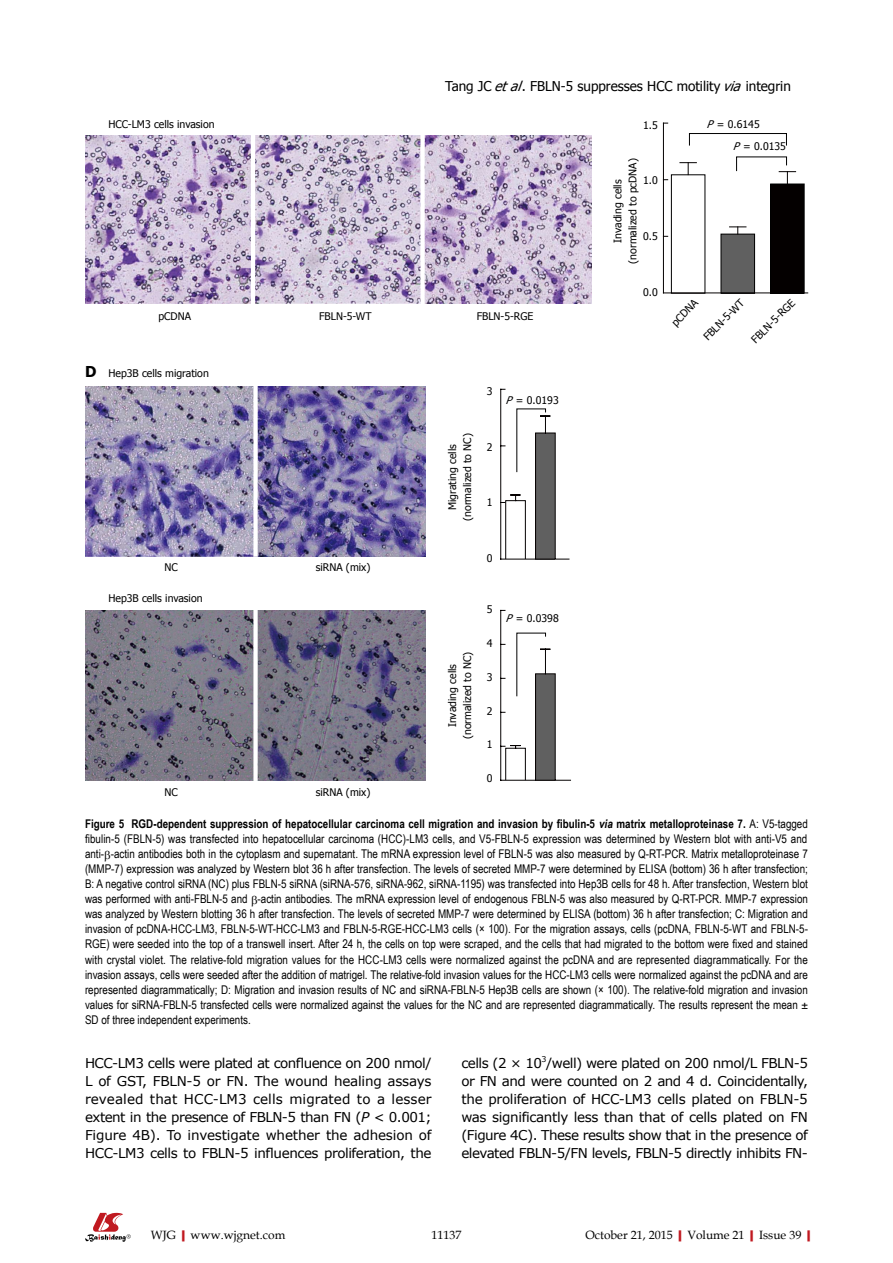
<style>
.page{position:relative;width:893px;height:1263px;background:#fff}
.page>*{position:absolute;margin:0;border:0;box-sizing:border-box;transform-origin:0 0}
.t1{font:13.5px/18px "Verdana";letter-spacing:-.04em;color:#000;text-align:justify}
.t2{font:13.5px "Tahoma";color:#000}
.t3{font:12px/15px "Arial Narrow";color:#000;text-align:justify}
.t4{font:12px "Book Antiqua";color:#000}
.t5{font:10.5px/15px "Tahoma";color:#000;text-align:center}
.t6{font:7.8px "Verdana";color:#000}
.s1{font-style:italic}
.s2{font-weight:700;font-size:15px}
.s3{font-weight:700}
.s4{font-weight:700;font-style:italic}
.s5{font-weight:700;color:#c01920}
</style>
<div class="page">
<svg style="left:85px;top:1213px;width:46px;height:29px"></svg>
<div style="left:671px;top:175px;width:34px;height:118px;border:1px solid #000"></div>
<svg style="left:680px;top:162px;width:16px;height:13px"></svg>
<div style="left:721px;top:234px;width:34px;height:59px;background:#606060"></div>
<div style="left:721px;top:234px;width:34px;height:59px;border:1px solid #000"></div>
<svg style="left:730px;top:227px;width:16px;height:7px"></svg>
<div style="left:771px;top:185px;width:33px;height:108px;background:#040000"></div>
<div style="left:770px;top:184px;width:34px;height:109px;border:1px solid #000"></div>
<hr style="left:663px;top:293px;width:145px;height:1px;background:#040000">
<hr style="left:663px;top:123px;width:1px;height:170px;background:#040000">
<svg style="left:736px;top:156px;width:60px;height:29px"></svg>
<div style="left:689px;top:133px;width:98px;height:13px;border:1px solid #000"></div>
<img style="left:85px;top:135px;width:506px;height:169px">
<hr style="left:251px;top:134px;width:4px;height:174px;background:#fff">
<div style="left:420px;top:134px;width:5px;height:174px;background:#fff"></div>
<img style="left:85px;top:610px;width:341px;height:170px">
<img style="left:85px;top:386px;width:341px;height:170px">
<div style="left:253px;top:382px;width:5px;height:175px;background:#fff"></div>
<div style="left:253px;top:606px;width:5px;height:175px;background:#fff"></div>
<svg style="left:500px;top:389px;width:69px;height:170px"></svg>
<svg style="left:500px;top:610px;width:71px;height:171px"></svg>
<p class="t2" style="left:445px;top:77px;width:347px">Tang JC <span class="s1">etal</span>. FBLN-5 suppresses HCC motility <span class="s1">via</span> integrin</p>
<p class="t5" style="left:108px;top:116px;width:108px">HCC-LM3 cells invasion</p>
<p class="t5" style="left:706px;top:116px;width:55px"><span class="s1">P</span> = 0.6145</p>
<p class="t5" style="left:643px;top:117px;width:16px">1.5</p>
<p class="t5" style="left:158px;top:308px;width:34px">pCDNA</p>
<p class="t5" style="left:319px;top:308px;width:54px">FBLN-5-WT</p>
<p class="t5" style="left:477px;top:308px;width:58px">FBLN-5-RGE</p>
<p class="t5" style="left:85px;top:365px;width:125px"><span class="s2">D</span> Hep3B cells migration</p>
<p class="t5" style="left:164px;top:559px;width:15px">NC</p>
<p class="t5" style="left:316px;top:559px;width:56px">siRNA (mix)</p>
<p class="t5" style="left:108px;top:590px;width:96px">Hep3B cells invasion</p>
<p class="t5" style="left:164px;top:784px;width:15px">NC</p>
<p class="t5" style="left:316px;top:784px;width:56px">siRNA (mix)</p>
<p class="t5" style="left:487px;top:383px;width:7px">3</p>
<p class="t5" style="left:444px;top:521px;width:89px;rotate:-90deg">Migrating cells (normalized to NC)</p>
<p class="t5" style="left:487px;top:439px;width:7px">2</p>
<p class="t5" style="left:487px;top:494px;width:7px">1</p>
<p class="t5" style="left:487px;top:550px;width:7px">0</p>
<p class="t5" style="left:505px;top:392px;width:55px"><span class="s1">P</span> = 0.0193</p>
<p class="t5" style="left:444px;top:739px;width:89px;rotate:-90deg">Invading cells (normalized to NC)</p>
<p class="t5" style="left:487px;top:602px;width:7px">5</p>
<p class="t5" style="left:487px;top:635px;width:7px">4</p>
<p class="t5" style="left:487px;top:669px;width:7px">3</p>
<p class="t5" style="left:487px;top:703px;width:7px">2</p>
<p class="t5" style="left:487px;top:737px;width:7px">1</p>
<p class="t5" style="left:487px;top:770px;width:7px">0</p>
<p class="t5" style="left:505px;top:610px;width:55px"><span class="s1">P</span> = 0.0398</p>
<p class="t5" style="left:610px;top:264px;width:107px;rotate:-90deg">Invading cells (normalized to pcDNA)</p>
<p class="t5" style="left:643px;top:173px;width:16px">1.0</p>
<p class="t5" style="left:643px;top:228px;width:16px">0.5</p>
<p class="t5" style="left:643px;top:284px;width:16px">0.0</p>
<p class="t5" style="left:733px;top:139px;width:55px"><span class="s1">P</span> = 0.0135</p>
<p class="t5" style="left:668px;top:318px;width:34px;rotate:-45deg">pCDNA</p>
<p class="t5" style="left:700px;top:332px;width:54px;rotate:-45deg">FBLN-5-WT</p>
<p class="t5" style="left:747px;top:335px;width:58px;rotate:-45deg">FBLN-5-RGE</p>
<p class="t3" style="left:85px;top:816px;width:724px"><span class="s3">Figure 5 RGD-dependent suppression of hepatocellular carcinoma cell migration and invasion by fibulin-5</span> <span class="s4">via</span> <span class="s3">matrix metalloproteinase 7.</span> A: V5-tagged fibulin-5 (FBLN-5) was transfected into hepatocellular carcinoma (HCC)-LM3 cells, and V5-FBLN-5 expression was determined by Western blot with anti-V5 and anti- -actin antibodies both in the cytoplasm and supernatant. The mRNA expression level of FBLN-5 was also measured by Q-RT-PCR. matrix metalloproteinase 7 (MMP-7) expression was analyzed by Western blot 36 h after transfection. The levels of secreted MMP-7 were determined by ELISA (bottom) 36 h after transfection; B: A negative control siRNA (NC) plus FBLN-5 siRNA (siRNA-576, siRNA-962, siRNA-1195) was transfected into Hep3B cells for 48 h. After transfection, Western blot was performed with anti-FBLN-5 and -actin antibodies. The mRNA expression level of endogenous FBLN-5 was also measured by Q-RT-PCR. MMP-7 expression was analyzed by Western blotting 36 h after transfection. The levels of secreted MMP-7 were determined by ELISA (bottom) 36 h after transfection; C: Migration and invasion of pcDNA-HCC-LM3, FBLN-5-WT-HCC-LM3 and FBLN-5-RGE-HCC-LM3 cells (× 100). For the migration assays, cells (pcDNA, FBLN-5-WT and FBLN-5- RGE) were seeded into the top of a transwell insert. After 24 h, the cells on top were scraped, and the cells that had migrated to the bottom were fixed and stained with crystal violet. The relative-fold migration values for the HCC-LM3 cells were normalized against the pcDNA and are represented diagrammatically. For the invasion assays, cells were seeded after the addition of matrigel. The relative-fold invasion values for the HCC-LM3 cells were normalized against the pcDNA and are represented diagrammatically; D: Migration and invasion results of NC and siRNA-FBLN-5 Hep3B cells are shown (× 100). The relative-fold migration and invasion values for siRNA-FBLN-5 transfected cells were normalized against the values for the NC and are represented diagrammatically. The results represent the mean ± SD of three independent experiments.</p>
<p class="t6" style="left:542px;top:1054px;width:7px">3</p>
<p class="t1" style="left:461px;top:1072px;width:348px">or FN and were counted on 2 and 4 d. Coincidentally, the proliferation of HCC-LM3 cells plated on FBLN-5 was significantly less than that of cells plated on FN (Figure 4C). These results show that in the presence of elevated FBLN-5/FN levels, FBLN-5 directly inhibits FN-</p>
<p class="t1" style="left:85px;top:1054px;width:348px">HCC-LM3 cells were plated at confluence on 200 nmol/ L of GST, FBLN-5 or FN. The wound healing assays revealed that HCC-LM3 cells migrated to a lesser extent in the presence of FBLN-5 than FN (<span class="s1">p &lt;</span> 0.001; Figure 4B). To investigate whether the adhesion of HCC-LM3 cells to FBLN-5 influences proliferation, the</p>
<p class="t1" style="left:461px;top:1054px;width:348px">cells (2 × 10 /well) were plated on 200 nmol/L FBLN-5</p>
<p class="t4" style="left:151px;top:1226px;width:136px">WJG<span class="s5">|</span>www.wjgnet.com</p>
<p class="t4" style="left:431px;top:1226px;width:31px">11137</p>
<p class="t4" style="left:585px;top:1226px;width:232px">October 21, 2015<span class="s5">|</span>Volume 21<span class="s5">|</span>Issue 39<span class="s5">|</span></p>
</div>
